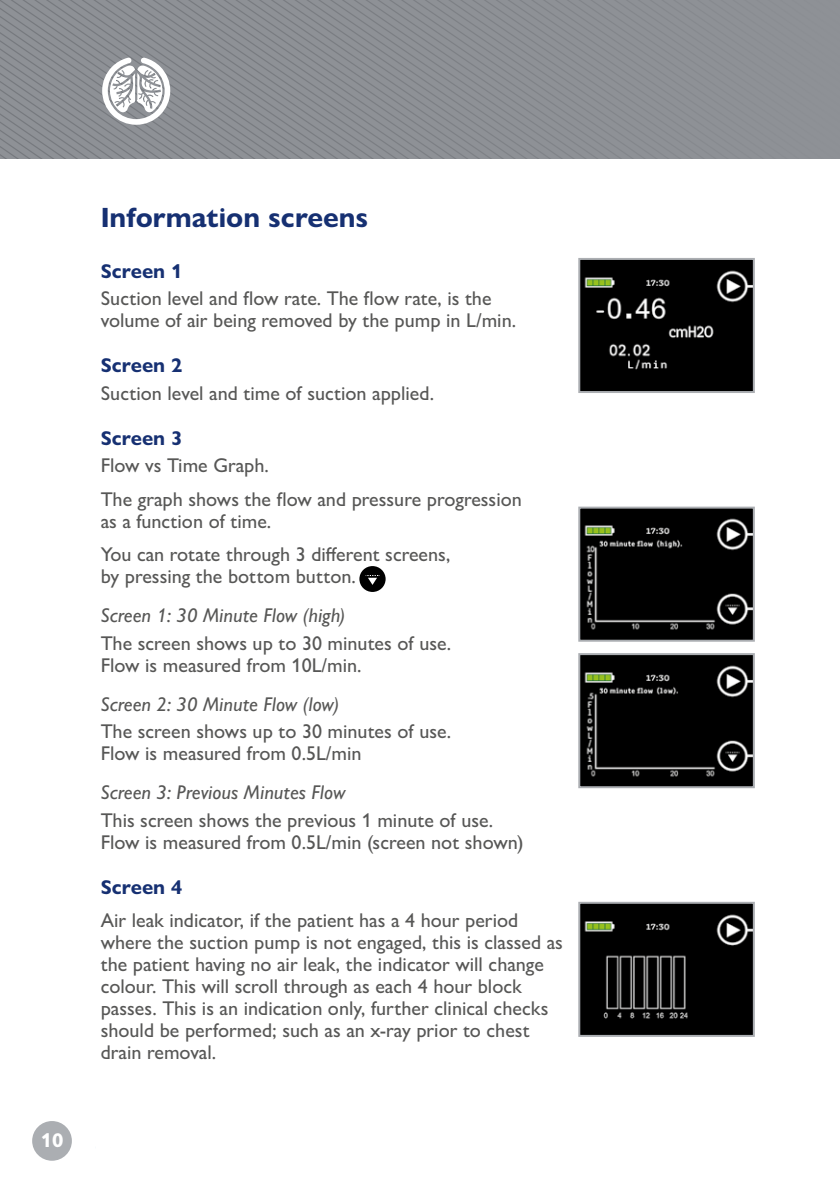
<style>
.page{position:relative;width:840px;height:1191px;background:#fff}
.page>*{position:absolute;margin:0;border:0;box-sizing:border-box;transform-origin:0 0}
.t1{font:700 28px "Gill Sans Nova";color:#163072}
.t2{font:500 20px/22px "Gill Sans Nova";color:#575756}
.t3{font:italic 500 20px "Gill Sans Nova";color:#575756}
.t4{font:700 20px "Gill Sans Nova";color:#163072}
.t5{font:700 20px "Gill Sans Nova";color:#fff}
</style>
<div class="page">
<svg style="left:0;top:0;width:839px;height:159px;background:#8a8d92"></svg>
<svg style="left:102px;top:57px;width:68px;height:68px"></svg>
<div style="left:32px;top:1121px;width:40px;height:39px;background:#abaeb2;border-radius:50%"></div>
<img style="left:581px;top:509px;width:170px;height:129px">
<div style="left:578px;top:506px;width:176px;height:135px;border:2px solid #abaeb2"></div>
<img style="left:581px;top:656px;width:170px;height:129px">
<div style="left:578px;top:653px;width:176px;height:135px;border:2px solid #abaeb2"></div>
<img style="left:581px;top:904px;width:170px;height:130px">
<div style="left:578px;top:901px;width:176px;height:136px;border:2px solid #abaeb2"></div>
<img style="left:581px;top:261px;width:170px;height:129px">
<div style="left:578px;top:258px;width:176px;height:135px;border:2px solid #abaeb2"></div>
<svg style="left:358px;top:565px;width:28px;height:28px"></svg>
<div style="left:357px;top:563px;width:31px;height:31px;border:2px solid #fff;border-radius:50%"></div>
<svg style="left:365px;top:575px;width:14px;height:10px"></svg>
<p class="t5" style="left:41px;top:1127px;width:24px">10</p>
<h1 class="t1" style="left:101px;top:200px;width:269px">Information screens</h1>
<p class="t4" style="left:101px;top:258px;width:83px">Screen 1</p>
<p class="t2" style="left:101px;top:287px;width:416px">Suction level and flow rate. The flow rate, is the volume of air being removed by the pump in L/min.</p>
<p class="t4" style="left:101px;top:353px;width:83px">Screen 2</p>
<p class="t2" style="left:101px;top:382px;width:334px">Suction level and time of suction applied.</p>
<p class="t4" style="left:101px;top:425px;width:83px">Screen 3</p>
<p class="t2" style="left:101px;top:448px;width:422px;line-height:33.4px">Flow vs Time Graph.<br>The graph shows the flow and pressure progression</p>
<p class="t2" style="left:101px;top:504px;width:351px;line-height:33.4px">as a function of time.<br>You can rotate through 3 different screens,</p>
<p class="t2" style="left:101px;top:565px;width:256px">by pressing the bottom button.</p>
<p class="t3" style="left:101px;top:603px;width:246px">Screen 1: 30 Minute Flow (high)</p>
<p class="t2" style="left:101px;top:631px;width:351px">The screen shows up to 30 minutes of use.<br>Flow is measured from 10L/min.</p>
<p class="t3" style="left:101px;top:691px;width:240px">Screen 2: 30 Minute Flow (low)</p>
<p class="t2" style="left:101px;top:720px;width:351px">The screen shows up to 30 minutes of use.<br>Flow is measured from 0.5L/min</p>
<p class="t3" style="left:101px;top:780px;width:246px">Screen 3: Previous Minutes Flow</p>
<p class="t2" style="left:101px;top:809px;width:424px">This screen shows the previous 1 minute of use.<br>Flow is measured from 0.5L/min (screen not shown)</p>
<p class="t4" style="left:101px;top:874px;width:83px">Screen 4</p>
<p class="t2" style="left:101px;top:909px;width:463px">Air leak indicator, if the patient has a 4 hour period where the suction pump is not engaged, this is classed as the patient having no air leak, the indicator will change colour. This will scroll through as each 4 hour block passes. This is an indication only, further clinical checks should be performed; such as an x-ray prior to chest drain removal.</p>
</div>
